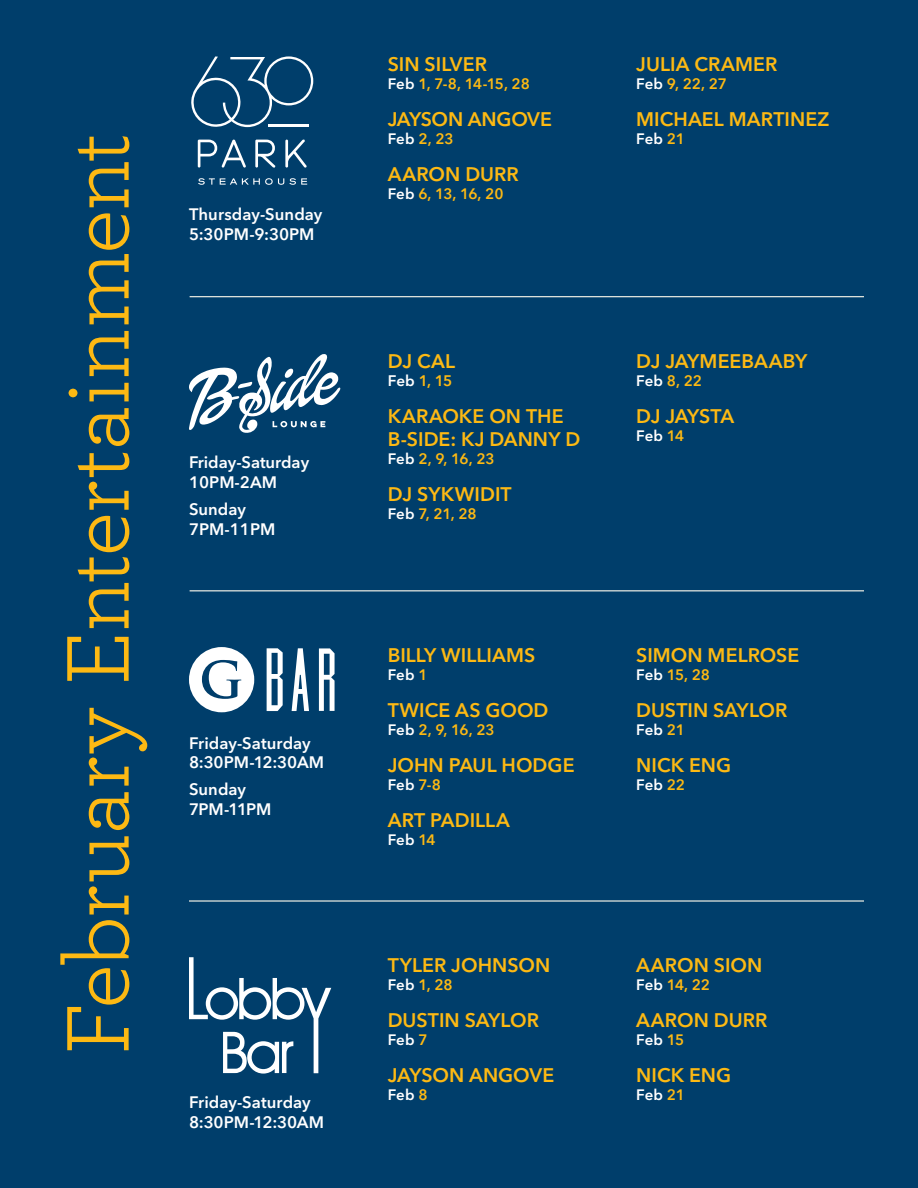
<style>
.page{position:relative;width:918px;height:1188px;background:#003e6b}
.page>*{position:absolute;margin:0;border:0;box-sizing:border-box;transform-origin:0 0}
.t1{font:93.3px "Archer";letter-spacing:-.02em;color:#fdb913}
.t2{font:600 19.5px/23.4px "Avenir Next LT Pro";color:#fdb913}
.t3{font:600 19.5px "Avenir Next LT Pro";letter-spacing:-.02em;color:#fdb913}
.t4{font:600 16.5px/19.8px "Avenir Next LT Pro";color:#fff}
.t5{font:600 15.15px "Avenir Next LT Pro";color:#fdb913}
.t6{font:600 15px "Avenir Next LT Pro";color:#fdb913}
.t7{font:600 15px "Avenir Next LT Pro";color:#fff}
.s1{color:#fff}
.s2{color:#fdb913}
</style>
<div class="page">
<hr style="left:190px;top:296px;width:674px;height:1px;background:#f2f1e6">
<hr style="left:190px;top:590px;width:674px;height:1px;background:#f2f1e6">
<hr style="left:189px;top:900px;width:675px;height:2px;background:#f2f1e6">
<svg style="left:198px;top:140px;width:48px;height:28px"></svg>
<svg style="left:255px;top:140px;width:20px;height:28px"></svg>
<svg style="left:285px;top:140px;width:22px;height:28px"></svg>
<svg style="left:191px;top:56px;width:122px;height:71px"></svg>
<hr style="left:269px;top:124px;width:40px;height:3px;background:#fff">
<svg style="left:198px;top:178px;width:109px;height:7px"></svg>
<svg style="left:189px;top:354px;width:151px;height:79px"></svg>
<svg style="left:189px;top:647px;width:65px;height:65px"></svg>
<svg style="left:267px;top:648px;width:16px;height:63px"></svg>
<svg style="left:292px;top:648px;width:17px;height:63px"></svg>
<svg style="left:319px;top:648px;width:16px;height:63px"></svg>
<svg style="left:189px;top:957px;width:142px;height:117px"></svg>
<h1 class="t1" style="left:33px;top:1055px;width:924px;rotate:-90deg">February Entertainment</h1>
<p class="t4" style="left:189px;top:205px;width:135px">Thursday-Sunday<br>5:30PM-9:30PM</p>
<p class="t4" style="left:189px;top:452px;width:122px">Friday-Saturday<br>10PM-2AM</p>
<p class="t4" style="left:189px;top:499px;width:88px">Sunday<br>7PM-11PM</p>
<p class="t4" style="left:189px;top:733px;width:137px">Friday-Saturday<br>8:30PM-12:30AM</p>
<p class="t4" style="left:189px;top:780px;width:84px">Sunday<br>7PM-11PM</p>
<p class="t4" style="left:189px;top:1092px;width:137px">Friday-Saturday<br>8:30PM-12:30AM</p>
<p class="t2" style="left:388px;top:53px;width:101px">SIN SILVER</p>
<p class="t6" style="left:388px;top:75px;width:144px"><span class="s1">Feb</span> 1, 7-8, 14-15, 28</p>
<p class="t3" style="left:388px;top:107px;width:166px">JAYSON ANGOVE</p>
<p class="t6" style="left:388px;top:130px;width:67px"><span class="s1">Feb</span> 2, 23</p>
<p class="t2" style="left:388px;top:162px;width:133px">AARON DURR</p>
<p class="t6" style="left:388px;top:185px;width:117px"><span class="s1">Feb</span> 6, 13, 16, 20</p>
<p class="t2" style="left:636px;top:53px;width:143px">JULIA CRAMER</p>
<p class="t6" style="left:636px;top:75px;width:92px"><span class="s1">Feb</span> 9, 22, 27</p>
<p class="t2" style="left:636px;top:108px;width:195px">MICHAEL MARTINEZ</p>
<p class="t7" style="left:636px;top:130px;width:50px">Feb <span class="s2">21</span></p>
<p class="t2" style="left:388px;top:349px;width:69px">DJ CAL</p>
<p class="t5" style="left:388px;top:371px;width:66px"><span class="s1">Feb</span> 1, 15</p>
<p class="t2" style="left:388px;top:404px;width:194px">KARAOKE ON THE<br>B-SIDE: KJ DANNY D</p>
<p class="t6" style="left:388px;top:450px;width:108px"><span class="s1">Feb</span> 2, 9, 16, 23</p>
<p class="t2" style="left:388px;top:483px;width:125px">DJ SYKWIDIT</p>
<p class="t6" style="left:388px;top:505px;width:91px"><span class="s1">Feb</span> 7, 21, 28</p>
<p class="t2" style="left:388px;top:643px;width:149px">BILLY WILLIAMS</p>
<p class="t7" style="left:388px;top:665px;width:41px">Feb <span class="s2">1</span></p>
<p class="t2" style="left:388px;top:698px;width:162px">TWICE AS GOOD</p>
<p class="t6" style="left:388px;top:720px;width:108px"><span class="s1">Feb</span> 2, 9, 16, 23</p>
<p class="t2" style="left:388px;top:753px;width:188px">JOHN PAUL HODGE</p>
<p class="t7" style="left:388px;top:775px;width:55px">Feb <span class="s2">7-8</span></p>
<p class="t2" style="left:388px;top:808px;width:124px">ART PADILLA</p>
<p class="t7" style="left:388px;top:830px;width:50px">Feb <span class="s2">14</span></p>
<p class="t2" style="left:388px;top:953px;width:164px">TYLER JOHNSON</p>
<p class="t6" style="left:388px;top:976px;width:66px"><span class="s1">Feb</span> 1, 28</p>
<p class="t2" style="left:388px;top:1008px;width:153px">DUSTIN SAYLOR</p>
<p class="t7" style="left:388px;top:1031px;width:41px">Feb <span class="s2">7</span></p>
<p class="t2" style="left:388px;top:1063px;width:168px">JAYSON ANGOVE</p>
<p class="t7" style="left:388px;top:1086px;width:41px">Feb <span class="s2">8</span></p>
<p class="t2" style="left:636px;top:349px;width:173px">DJ JAYMEEBAABY</p>
<p class="t6" style="left:636px;top:371px;width:67px"><span class="s1">Feb</span> 8, 22</p>
<p class="t2" style="left:636px;top:404px;width:100px">DJ JAYSTA</p>
<p class="t7" style="left:636px;top:426px;width:50px">Feb <span class="s2">14</span></p>
<p class="t2" style="left:636px;top:643px;width:165px">SIMON MELROSE</p>
<p class="t6" style="left:636px;top:665px;width:75px"><span class="s1">Feb</span> 15, 28</p>
<p class="t2" style="left:636px;top:698px;width:153px">DUSTIN SAYLOR</p>
<p class="t7" style="left:636px;top:720px;width:50px">Feb <span class="s2">21</span></p>
<p class="t2" style="left:636px;top:753px;width:97px">NICK ENG</p>
<p class="t7" style="left:636px;top:775px;width:50px">Feb <span class="s2">22</span></p>
<p class="t2" style="left:636px;top:953px;width:128px">AARON SION</p>
<p class="t6" style="left:636px;top:976px;width:75px"><span class="s1">Feb</span> 14, 22</p>
<p class="t2" style="left:636px;top:1008px;width:133px">AARON DURR</p>
<p class="t7" style="left:636px;top:1031px;width:50px">Feb <span class="s2">15</span></p>
<p class="t2" style="left:636px;top:1063px;width:97px">NICK ENG</p>
<p class="t7" style="left:636px;top:1086px;width:50px">Feb <span class="s2">21</span></p>
</div>
